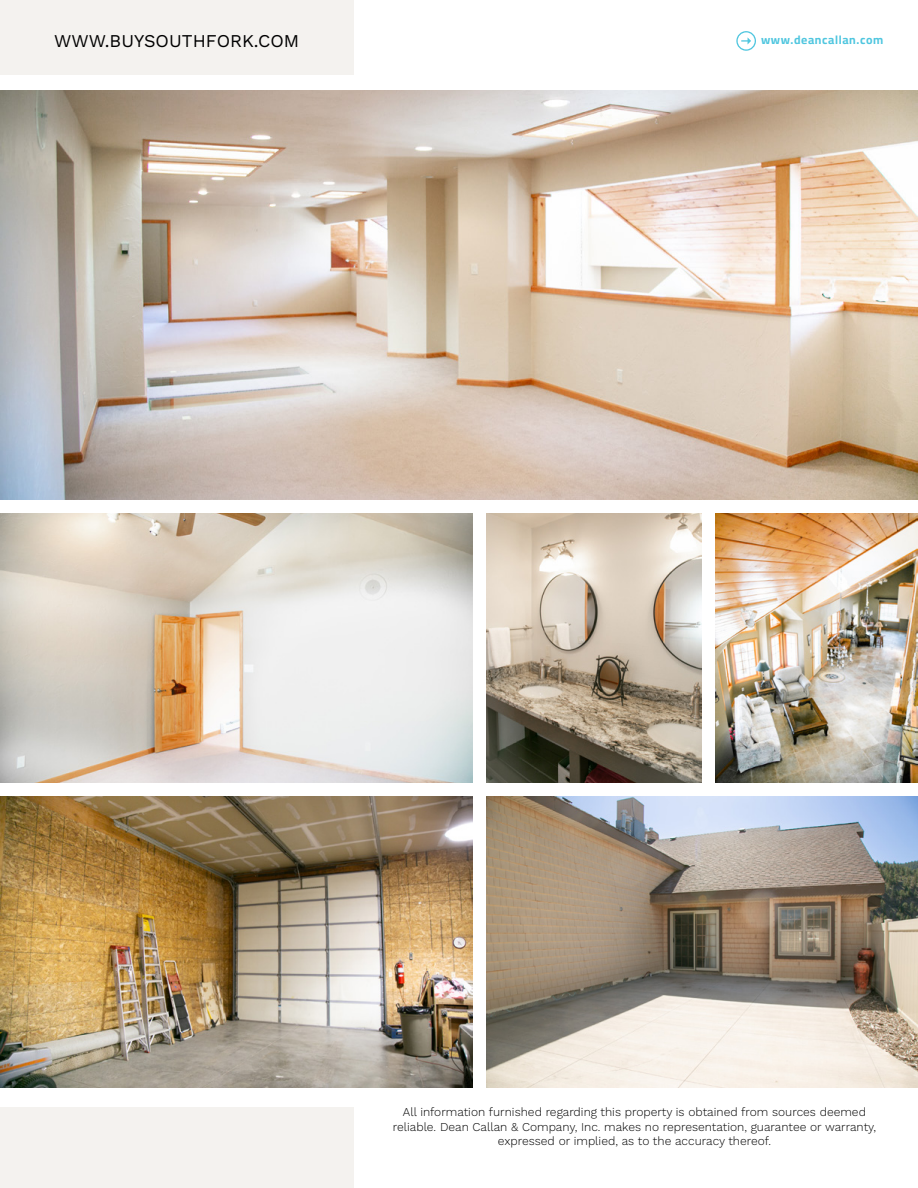
<style>
.page{position:relative;width:918px;height:1188px;background:#fff}
.page>*{position:absolute;margin:0;border:0;box-sizing:border-box;transform-origin:0 0}
.t1{font:18px "Work Sans";color:#000}
.t2{font:300 12px/14.4px "Work Sans";color:#000;text-align:center}
.t3{font:12px "Cairo";letter-spacing:.05em;color:#4fc6df}
</style>
<div class="page">
<div style="left:0;top:1107px;width:354px;height:81px;background:#f4f2ef"></div>
<div style="left:0;top:0;width:354px;height:81px;background:#f4f2ef"></div>
<div style="left:0;top:75px;width:354px;height:15px;background:#fff"></div>
<svg style="left:736px;top:31px;width:20px;height:20px"></svg>
<img style="left:0;top:90px;width:918px;height:410px">
<img style="left:486px;top:513px;width:216px;height:270px">
<img style="left:486px;top:796px;width:432px;height:292px">
<img style="left:0;top:796px;width:472px;height:292px">
<img style="left:0;top:513px;width:472px;height:270px">
<img style="left:716px;top:513px;width:202px;height:270px">
<h1 class="t1" style="left:54px;top:27px;width:247px">WWW.BUYSOUTHFORK.COM</h1>
<p class="t3" style="left:761px;top:31px;width:124px">www.deancallan.com</p>
<p class="t2" style="left:393px;top:1105px;width:485px">All information furnished regarding this property is obtained from sources deemed reliable. Dean Callan &amp; Company, Inc. makes no representation, guarantee or warranty, expressed or implied, as to the accuracy thereof.</p>
</div>
